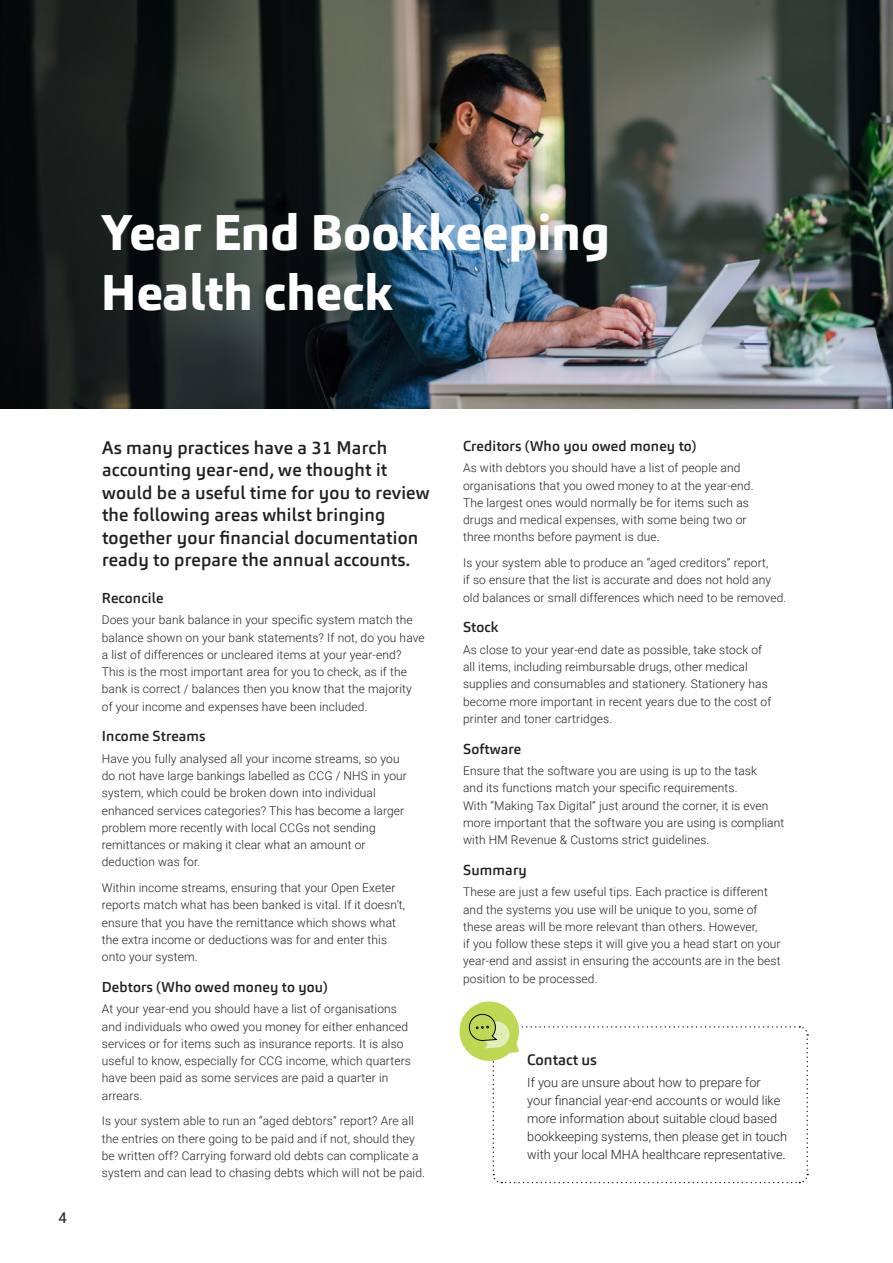
<style>
.page{position:relative;width:893px;height:1263px;background:#fff}
.page>*{position:absolute;margin:0;border:0;box-sizing:border-box;transform-origin:0 0}
.t1{font:800 49.5px/60px "Carnac";color:#fff}
.BODY_COPY{font:500 18px/22.5px "Carnac";letter-spacing:.01em;color:#231f20}
.t2{font:500 15px "Carnac";color:#231f20}
.t3{font:15px "Roboto";color:#231f20}
.BODY_COPY-2{font:500 14.25px "Carnac";letter-spacing:.01em;color:#231f20}
.t4{font:300 12.75px/18px "Roboto";color:#231f20}
.BODY_COPY-3{font:300 12px/17.2px "Roboto";letter-spacing:.01em;color:#231f20}
</style>
<div class="page">
<img style="left:0;top:0;width:893px;height:408px">
<svg style="left:459px;top:1001px;width:350px;height:183px"></svg>
<p class="t1" style="left:101px;top:203px;width:511px">Year End Bookkeeping<br>Health check</p>
<p class="t3" style="left:59px;top:1207px;width:10px">4</p>
<p class="BODY_COPY" style="left:102px;top:436px;width:329px">As many practices have a 31 March accounting year-end, we thought it would be a useful time for you to review the following areas whilst bringing together your financial documentation ready to prepare the annual accounts.</p>
<p class="BODY_COPY-2" style="left:102px;top:589px;width:63px">Reconcile</p>
<p class="BODY_COPY-3" style="left:102px;top:611px;width:324px">Does your bank balance in your specific system match the balance shown on your bank statements? If not, do you have a list of differences or uncleared items at your year-end?<br>This is the most important area for you to check, as if the bank is correct / balances then you know that the majority of your income and expenses have been included.</p>
<p class="BODY_COPY-2" style="left:102px;top:727px;width:105px">Income Streams</p>
<p class="BODY_COPY-3" style="left:102px;top:749px;width:307px">Have you fully analysed all your income streams, so you do not have large bankings labelled as CCG / NHS in your system, which could be broken down into individual enhanced services categories? This has become a larger problem more recently with local CCGs not sending remittances or making it clear what an amount or deduction was for.</p>
<p class="BODY_COPY-3" style="left:102px;top:879px;width:305px">Within income streams, ensuring that your Open Exeter reports match what has been banked is vital. If it doesn’t, ensure that you have the remittance which shows what the extra income or deductions was for and enter this onto your system.</p>
<p class="BODY_COPY-2" style="left:102px;top:978px;width:227px">Debtors (Who owed money to you)</p>
<p class="BODY_COPY-3" style="left:102px;top:1000px;width:311px">At your year-end you should have a list of organisations and individuals who owed you money for either enhanced services or for items such as insurance reports. It is also useful to know, especially for CCG income, which quarters have been paid as some services are paid a quarter in arrears.</p>
<p class="BODY_COPY-3" style="left:102px;top:1112px;width:325px">Is your system able to run an “aged debtors” report? Are all the entries on there going to be paid and if not, should they be written off? Carrying forward old debts can complicate a system and can lead to chasing debts which will not be paid.</p>
<p class="BODY_COPY-2" style="left:463px;top:437px;width:235px">Creditors (Who you owed money to)</p>
<p class="BODY_COPY-3" style="left:463px;top:459px;width:292px">As with debtors you should have a list of people and organisations that you owed money to at the year-end.<br>The largest ones would normally be for items such as drugs and medical expenses, with some being two or three months before payment is due.</p>
<p class="BODY_COPY-3" style="left:463px;top:554px;width:325px">Is your system able to produce an “aged creditors” report,<br>if so ensure that the list is accurate and does not hold any old balances or small differences which need to be removed.</p>
<p class="BODY_COPY-2" style="left:463px;top:618px;width:37px">Stock</p>
<p class="BODY_COPY-3" style="left:463px;top:640px;width:310px">As close to your year-end date as possible, take stock of all items, including reimbursable drugs, other medical supplies and consumables and stationery. Stationery has become more important in recent years due to the cost of printer and toner cartridges.</p>
<p class="BODY_COPY-2" style="left:463px;top:739px;width:60px">Software</p>
<p class="BODY_COPY-3" style="left:463px;top:762px;width:323px">Ensure that the software you are using is up to the task<br>and its functions match your specific requirements.<br>With “Making Tax Digital” just around the corner, it is even more important that the software you are using is compliant with HM Revenue &amp; Customs strict guidelines.</p>
<p class="BODY_COPY-2" style="left:463px;top:861px;width:65px">Summary</p>
<p class="BODY_COPY-3" style="left:463px;top:883px;width:319px">These are just a few useful tips. Each practice is different and the systems you use will be unique to you, some of these areas will be more relevant than others. However,<br>if you follow these steps it will give you a head start on your year-end and assist in ensuring the accounts are in the best position to be processed.</p>
<p class="t2" style="left:527px;top:1050px;width:71px">Contact us</p>
<p class="t4" style="left:527px;top:1073px;width:261px">If you are unsure about how to prepare for your financial year-end accounts or would like more information about suitable cloud based bookkeeping systems, then please get in touch with your local MHA healthcare representative.</p>
</div>
